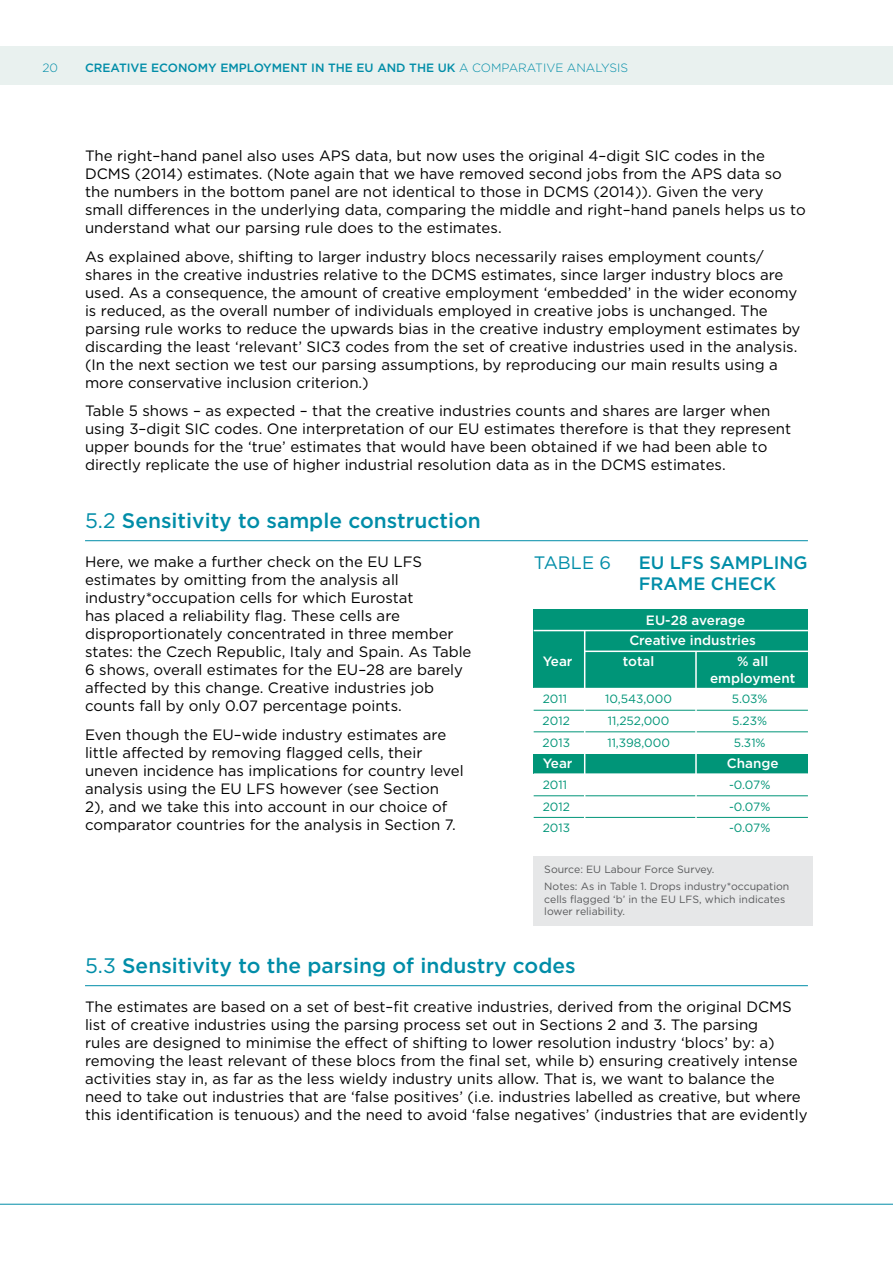
<style>
.page{position:relative;width:893px;height:1263px;background:#fff}
.page>*{position:absolute;margin:0;border:0;box-sizing:border-box;transform-origin:0 0}
.t1{font:500 21px "Gotham HTF";color:#008da8}
.t2{font:500 18px/21px "Gotham HTF";color:#008da8}
.t3{font:18px "Gotham HTF";color:#008da8}
.t4{font:15px/18px "Gotham HTF";color:#000}
.t5{font:500 13.5px/20.7px "Gotham HTF";color:#fff;text-align:center}
.t6{font:12px "Gotham HTF";color:#009578}
.t7{font:500 12px "Gotham HTF";color:#008da8}
.t8{font:300 12px "Gotham HTF";color:#008da8}
.t9{font:10.5px/16.8px "Gotham HTF";color:#58595b}
.s1{font-weight:300}
.s2{font-weight:400}
</style>
<div class="page">
<div style="left:0;top:47px;width:893px;height:38px;background:#e9f1ef"></div>
<hr style="left:0;top:1204px;width:893px;height:1px;background:#008da8">
<hr style="left:85px;top:540px;width:723px;height:1px;background:#008da8">
<hr style="left:85px;top:985px;width:723px;height:1px;background:#008da8">
<div style="left:534px;top:609px;width:274px;height:79px;background:#009578"></div>
<div style="left:534px;top:754px;width:274px;height:20px;background:#009578"></div>
<hr style="left:534px;top:630px;width:274px;height:1px;background:#fff">
<hr style="left:585px;top:650px;width:223px;height:2px;background:#fff">
<hr style="left:534px;top:710px;width:274px;height:1px;background:#009578">
<hr style="left:534px;top:731px;width:274px;height:1px;background:#009578">
<hr style="left:534px;top:773px;width:274px;height:2px;background:#fff">
<hr style="left:534px;top:795px;width:274px;height:1px;background:#009578">
<hr style="left:534px;top:817px;width:274px;height:1px;background:#009578">
<hr style="left:695px;top:652px;width:2px;height:187px;background:#fff">
<hr style="left:584px;top:631px;width:1px;height:206px;background:#fff">
<div style="left:534px;top:856px;width:279px;height:70px;background:#e6e7e8"></div>
<p class="t8" style="left:43px;top:61px;width:17px">20</p>
<p class="t7" style="left:85px;top:61px;width:545px">CREATIVE ECONOMY EMPLOYMENT IN THE EU AND THE UK <span class="s1">A COMPARATIVE ANALYSIS</span></p>
<p class="t4" style="left:85px;top:147px;width:722px">The right–hand panel also uses APS data, but now uses the original 4–digit SIC codes in the DCMS (2014) estimates. (Note again that we have removed second jobs from the APS data so the numbers in the bottom panel are not identical to those in DCMS (2014)). Given the very small differences in the underlying data, comparing the middle and right–hand panels helps us to understand what our parsing rule does to the estimates.</p>
<p class="t4" style="left:85px;top:247px;width:717px">As explained above, shifting to larger industry blocs necessarily raises employment counts/ shares in the creative industries relative to the DCMS estimates, since larger industry blocs are used. As a consequence, the amount of creative employment ‘embedded’ in the wider economy is reduced, as the overall number of individuals employed in creative jobs is unchanged. The parsing rule works to reduce the upwards bias in the creative industry employment estimates by discarding the least ‘relevant’ SIC3 codes from the set of creative industries used in the analysis. (In the next section we test our parsing assumptions, by reproducing our main results using a more conservative inclusion criterion.)</p>
<p class="t4" style="left:85px;top:402px;width:708px">Table 5 shows – as expected – that the creative industries counts and shares are larger when using 3–digit SIC codes. One interpretation of our EU estimates therefore is that they represent upper bounds for the ‘true’ estimates that would have been obtained if we had been able to directly replicate the use of higher industrial resolution data as in the DCMS estimates.</p>
<h1 class="t1" style="left:85px;top:508px;width:397px"><span class="s2">5.2</span> Sensitivity to sample construction</h1>
<p class="t4" style="left:85px;top:552px;width:388px">Here, we make a further check on the EU LFS estimates by omitting from the analysis all industry*occupation cells for which Eurostat<br>has placed a reliability flag. These cells are disproportionately concentrated in three member states: the Czech Republic, Italy and Spain. As Table 6 shows, overall estimates for the EU–28 are barely affected by this change. Creative industries job counts fall by only 0.07 percentage points.</p>
<p class="t4" style="left:85px;top:725px;width:380px">Even though the EU–wide industry estimates are little affected by removing flagged cells, their uneven incidence has implications for country level analysis using the EU LFS however (see Section<br>2), and we take this into account in our choice of comparator countries for the analysis in Section 7.</p>
<p class="t3" style="left:534px;top:552px;width:79px">TABLE 6</p>
<p class="t2" style="left:639px;top:551px;width:171px">EU LFS SAMPLING<br>FRAME CHECK</p>
<p class="t5" style="left:629px;top:609px;width:128px">EU-28 average<br>Creative industries</p>
<p class="t5" style="left:543px;top:651px;width:31px">Year</p>
<p class="t5" style="left:623px;top:651px;width:33px">total</p>
<p class="t5" style="left:710px;top:653px;width:87px;line-height:16.5px">% all employment</p>
<p class="t6" style="left:543px;top:693px;width:26px">2011</p>
<p class="t6" style="left:605px;top:693px;width:68px">10,543,000</p>
<p class="t6" style="left:732px;top:693px;width:37px">5.03%</p>
<p class="t6" style="left:543px;top:714px;width:29px">2012</p>
<p class="t6" style="left:608px;top:714px;width:63px">11,252,000</p>
<p class="t6" style="left:732px;top:714px;width:36px">5.23%</p>
<p class="t6" style="left:543px;top:736px;width:29px">2013</p>
<p class="t6" style="left:607px;top:736px;width:64px">11,398,000</p>
<p class="t6" style="left:734px;top:736px;width:33px">5.31%</p>
<p class="t5" style="left:543px;top:753px;width:31px">Year</p>
<p class="t5" style="left:727px;top:753px;width:53px">Change</p>
<p class="t6" style="left:543px;top:778px;width:26px">2011</p>
<p class="t6" style="left:729px;top:778px;width:43px">-0.07%</p>
<p class="t6" style="left:543px;top:800px;width:29px">2012</p>
<p class="t6" style="left:729px;top:800px;width:43px">-0.07%</p>
<p class="t6" style="left:543px;top:821px;width:29px">2013</p>
<p class="t6" style="left:729px;top:821px;width:43px">-0.07%</p>
<p class="t9" style="left:544px;top:861px;width:247px">Source: EU Labour Force Survey.<br>Notes: As in Table 1. Drops industry*occupation</p>
<p class="t9" style="left:544px;top:893px;width:243px;line-height:12.6px">cells flagged ‘b’ in the EU LFS, which indicates lower reliability.</p>
<h1 class="t1" style="left:85px;top:953px;width:492px"><span class="s2">5.3</span> Sensitivity to the parsing of industry codes</h1>
<p class="t4" style="left:85px;top:997px;width:724px">The estimates are based on a set of best–fit creative industries, derived from the original DCMS list of creative industries using the parsing process set out in Sections 2 and 3. The parsing<br>rules are designed to minimise the effect of shifting to lower resolution industry ‘blocs’ by: a) removing the least relevant of these blocs from the final set, while b) ensuring creatively intense activities stay in, as far as the less wieldy industry units allow. That is, we want to balance the need to take out industries that are ‘false positives’ (i.e. industries labelled as creative, but where this identification is tenuous) and the need to avoid ‘false negatives’ (industries that are evidently</p>
</div>
